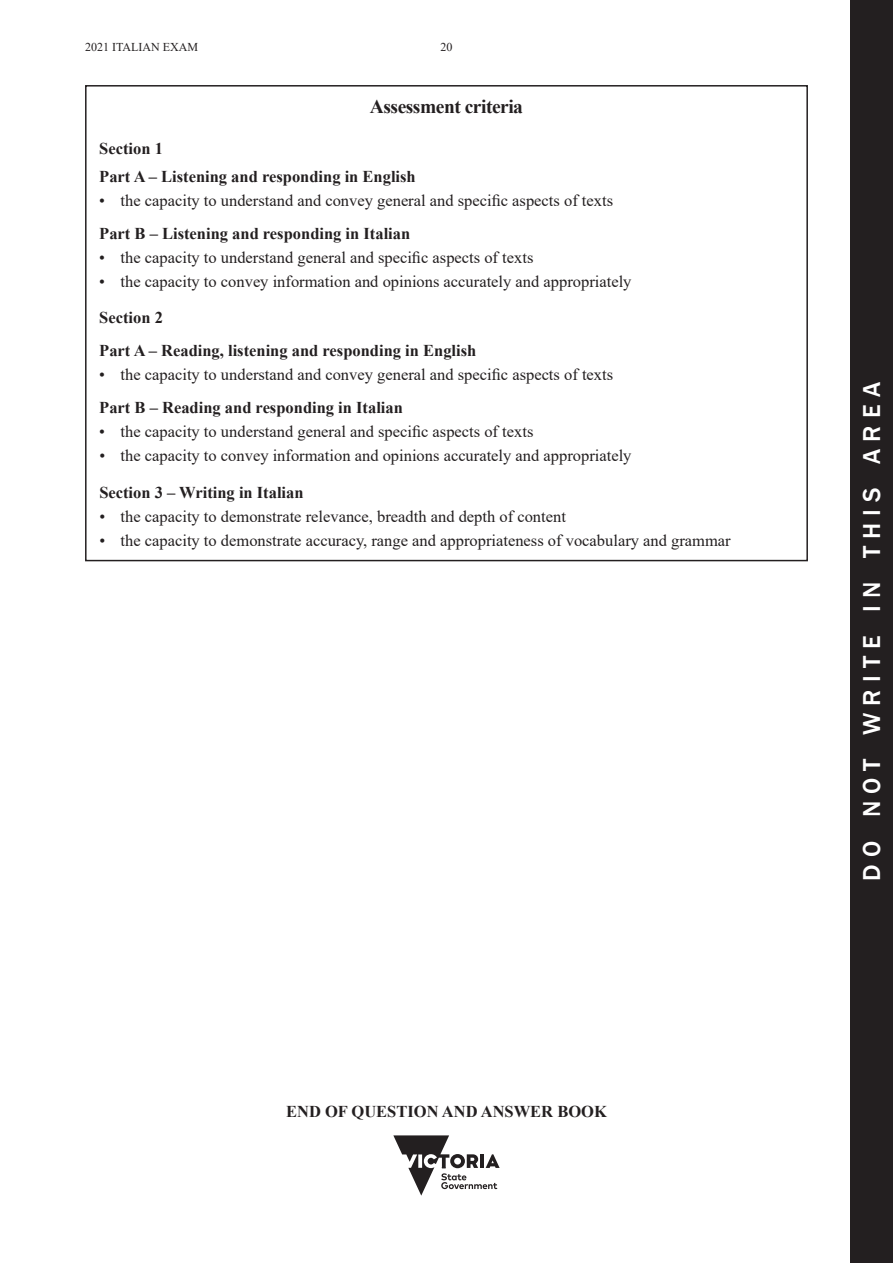
<style>
.page{position:relative;width:893px;height:1263px;background:#fff}
.page>*{position:absolute;margin:0;border:0;box-sizing:border-box;transform-origin:0 0}
.t1{font:500 25.2px "Franklin Gothic";letter-spacing:.285em;color:#fff}
.t2{font:700 19.5px "Times New Roman";letter-spacing:-.025em;color:#231f20}
.t3{font:16.5px "Times New Roman";color:#231f20}
.t4{font:700 16.5px/28.3px "Times New Roman";color:#231f20}
.t5{font:12px "Times New Roman";color:#231f20}
</style>
<div class="page">
<div style="left:850px;top:0;width:43px;height:1263px;background:#231f20"></div>
<div style="left:85px;top:85px;width:723px;height:476px;border:2px solid #231f20"></div>
<svg style="left:393px;top:1135px;width:107px;height:60px"></svg>
<p class="t5" style="left:85px;top:38px;width:115px">2021 ITALIAN EXAM</p>
<p class="t5" style="left:440px;top:38px;width:13px">20</p>
<p class="t2" style="left:370px;top:92px;width:155px">Assessment criteria</p>
<p class="t4" style="left:99px;top:133px;width:318px">Section 1<br>Part A – Listening and responding in English</p>
<p class="t3" style="left:99px;top:189px;width:515px">• the capacity to understand and convey general and specific aspects of texts</p>
<p class="t4" style="left:99px;top:218px;width:312px">Part B – Listening and responding in Italian</p>
<p class="t3" style="left:99px;top:245px;width:436px">• the capacity to understand general and specific aspects of texts</p>
<p class="t3" style="left:99px;top:269px;width:534px">• the capacity to convey information and opinions accurately and appropriately</p>
<p class="t4" style="left:99px;top:301px;width:379px;line-height:32.5px">Section 2<br>Part A – Reading, listening and responding in English</p>
<p class="t3" style="left:99px;top:363px;width:515px">• the capacity to understand and convey general and specific aspects of texts</p>
<p class="t4" style="left:99px;top:392px;width:305px">Part B – Reading and responding in Italian</p>
<p class="t3" style="left:99px;top:419px;width:436px">• the capacity to understand general and specific aspects of texts</p>
<p class="t3" style="left:99px;top:444px;width:534px">• the capacity to convey information and opinions accurately and appropriately</p>
<p class="t4" style="left:99px;top:477px;width:206px">Section 3 – Writing in Italian</p>
<p class="t3" style="left:99px;top:504px;width:468px">• the capacity to demonstrate relevance, breadth and depth of content</p>
<p class="t3" style="left:99px;top:528px;width:633px">• the capacity to demonstrate accuracy, range and appropriateness of vocabulary and grammar</p>
<p class="t4" style="left:286px;top:1097px;width:322px">END OF QUESTION AND ANSWER BOOK</p>
<h1 class="t1" style="left:856px;top:881px;width:500px;rotate:-90deg">do not write in this area</h1>
</div>
